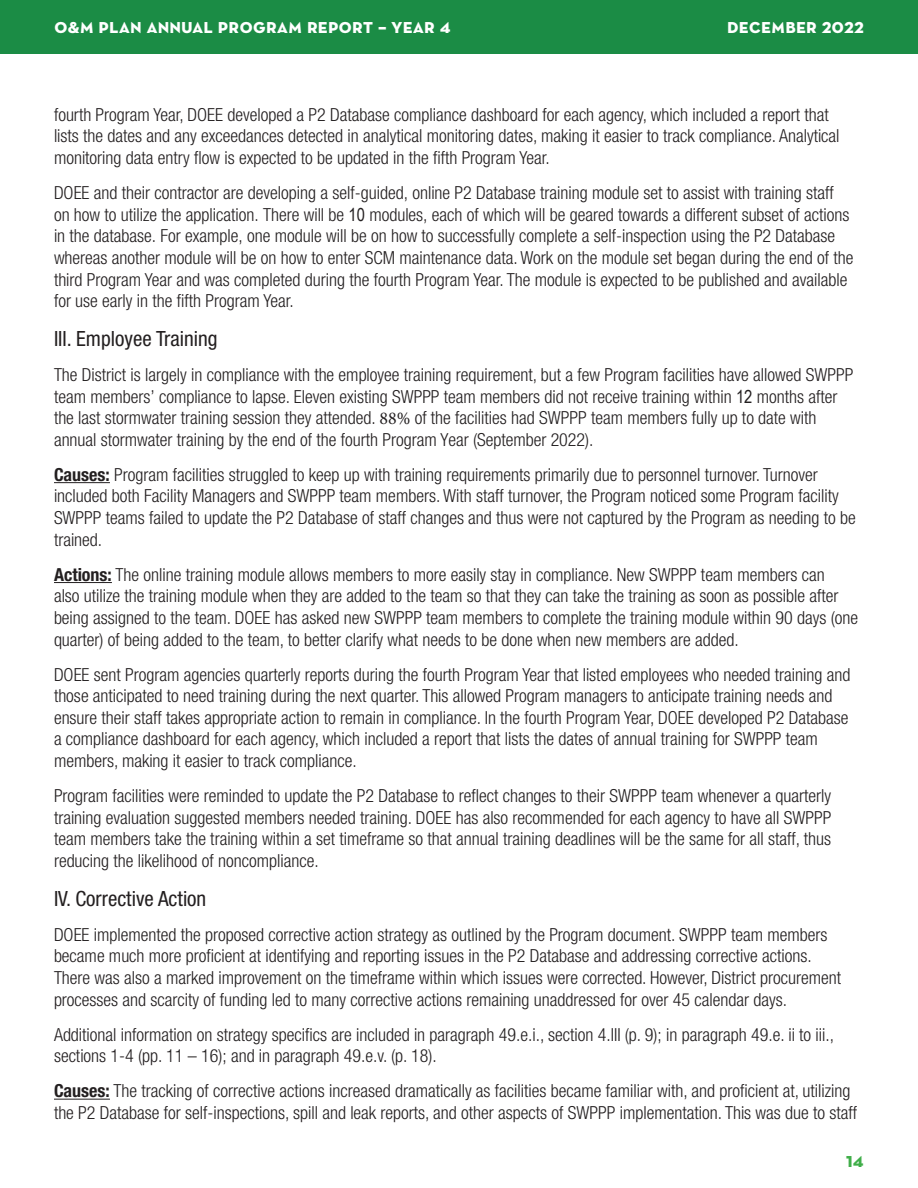
<style>
.page{position:relative;width:918px;height:1188px;background:#fff}
.page>*{position:absolute;margin:0;border:0;box-sizing:border-box;transform-origin:0 0}
.t1{font:21px "Neutra Text Bold SC Alt";color:#fff}
.t2{font:condensed 21px "Helvetica Neue LT Std";color:#231f20}
.t3{font:21px "Neutra Text Bold SC Alt";color:#40ae49}
.t4{font:300 condensed 18px/21.6px "Helvetica Neue LT Std";color:#231f20}
.s1{font-family:"Arial Narrow";font-weight:400;font-stretch:normal}
.s2{font-family:"Minion Pro";font-weight:400;font-stretch:normal}
.s3{font-weight:700}
</style>
<div class="page">
<hr style="left:54px;top:482px;width:56px;height:1px;background:#231f20">
<hr style="left:54px;top:582px;width:58px;height:1px;background:#231f20">
<hr style="left:54px;top:1099px;width:56px;height:1px;background:#231f20">
<div style="left:0;top:0;width:918px;height:54px;background:#1b8c45"></div>
<p class="t1" style="left:54px;top:12px;width:398px">o&amp;m plan annual program report – year 4</p>
<p class="t1" style="left:727px;top:12px;width:138px">december 2022</p>
<p class="t4" style="left:54px;top:104px;width:787px">fourth Program Year, DOEE developed a P2 Database compliance dashboard for each agency, which included a report that lists the dates and any exceedances detected in analytical monitoring dates, making it easier to track compliance. Analytical monitoring data entry flow is expected to be updated in the fifth Program Year.</p>
<p class="t4" style="left:54px;top:182px;width:801px">DOEE and their contractor are developing a self-guided, online P2 Database training module set to assist with training staff on how to utilize the application. There will be <span class="s1">10</span> modules, each of which will be geared towards a different subset of actions in the database. For example, one module will be on how to successfully complete a self-inspection using the P2 Database whereas another module will be on how to enter SCM maintenance data. Work on the module set began during the end of the third Program Year and was completed during the fourth Program Year. The module is expected to be published and available for use early in the fifth Program Year.</p>
<p class="t2" style="left:54px;top:326px;width:165px">III. Employee Training</p>
<p class="t4" style="left:54px;top:364px;width:801px">The District is largely in compliance with the employee training requirement, but a few Program facilities have allowed SWPPP team members’ compliance to lapse. Eleven existing SWPPP team members did not receive training within <span class="s1">12</span> months after the last stormwater training session they attended. <span class="s2">88%</span> of the facilities had SWPPP team members fully up to date with annual stormwater training by the end of the fourth Program Year (September 2022).</p>
<p class="t4" style="left:54px;top:464px;width:803px"><span class="s3">Causes:</span> Program facilities struggled to keep up with training requirements primarily due to personnel turnover. Turnover included both Facility Managers and SWPPP team members. With staff turnover, the Program noticed some Program facility SWPPP teams failed to update the P2 Database of staff changes and thus were not captured by the Program as needing to be trained.</p>
<p class="t4" style="left:54px;top:563px;width:806px"><span class="s3">Actions:</span> The online training module allows members to more easily stay in compliance. New SWPPP team members can<br>also utilize the training module when they are added to the team so that they can take the training as soon as possible after being assigned to the team. DOEE has asked new SWPPP team members to complete the training module within 90 days (one quarter) of being added to the team, to better clarify what needs to be done when new members are added.</p>
<p class="t4" style="left:54px;top:663px;width:798px">DOEE sent Program agencies quarterly reports during the fourth Program Year that listed employees who needed training and those anticipated to need training during the next quarter. This allowed Program managers to anticipate training needs and ensure their staff takes appropriate action to remain in compliance. In the fourth Program Year, DOEE developed P2 Database a compliance dashboard for each agency, which included a report that lists the dates of annual training for SWPPP team members, making it easier to track compliance.</p>
<p class="t4" style="left:54px;top:785px;width:779px;text-align:justify">Program facilities were reminded to update the P2 Database to reflect changes to their SWPPP team whenever a quarterly training evaluation suggested members needed training. DOEE has also recommended for each agency to have all SWPPP team members take the training within a set timeframe so that annual training deadlines will be the same for all staff, thus reducing the likelihood of noncompliance.</p>
<p class="t2" style="left:54px;top:886px;width:154px">IV. Corrective Action</p>
<p class="t4" style="left:54px;top:923px;width:789px">DOEE implemented the proposed corrective action strategy as outlined by the Program document. SWPPP team members became much more proficient at identifying and reporting issues in the P2 Database and addressing corrective actions.<br>There was also a marked improvement on the timeframe within which issues were corrected. However, District procurement processes and scarcity of funding led to many corrective actions remaining unaddressed for over 45 calendar days.</p>
<p class="t4" style="left:54px;top:1023px;width:782px">Additional information on strategy specifics are included in paragraph 49.e.i., section 4.III (p. 9); in paragraph 49.e. ii to iii., sections 1-4 (pp. 11 – 16); and in paragraph 49.e.v. (p. 18).</p>
<p class="t4" style="left:54px;top:1080px;width:805px"><span class="s3">Causes:</span> The tracking of corrective actions increased dramatically as facilities became familiar with, and proficient at, utilizing the P2 Database for self-inspections, spill and leak reports, and other aspects of SWPPP implementation. This was due to staff</p>
<p class="t3" style="left:846px;top:1146px;width:20px">14</p>
</div>
